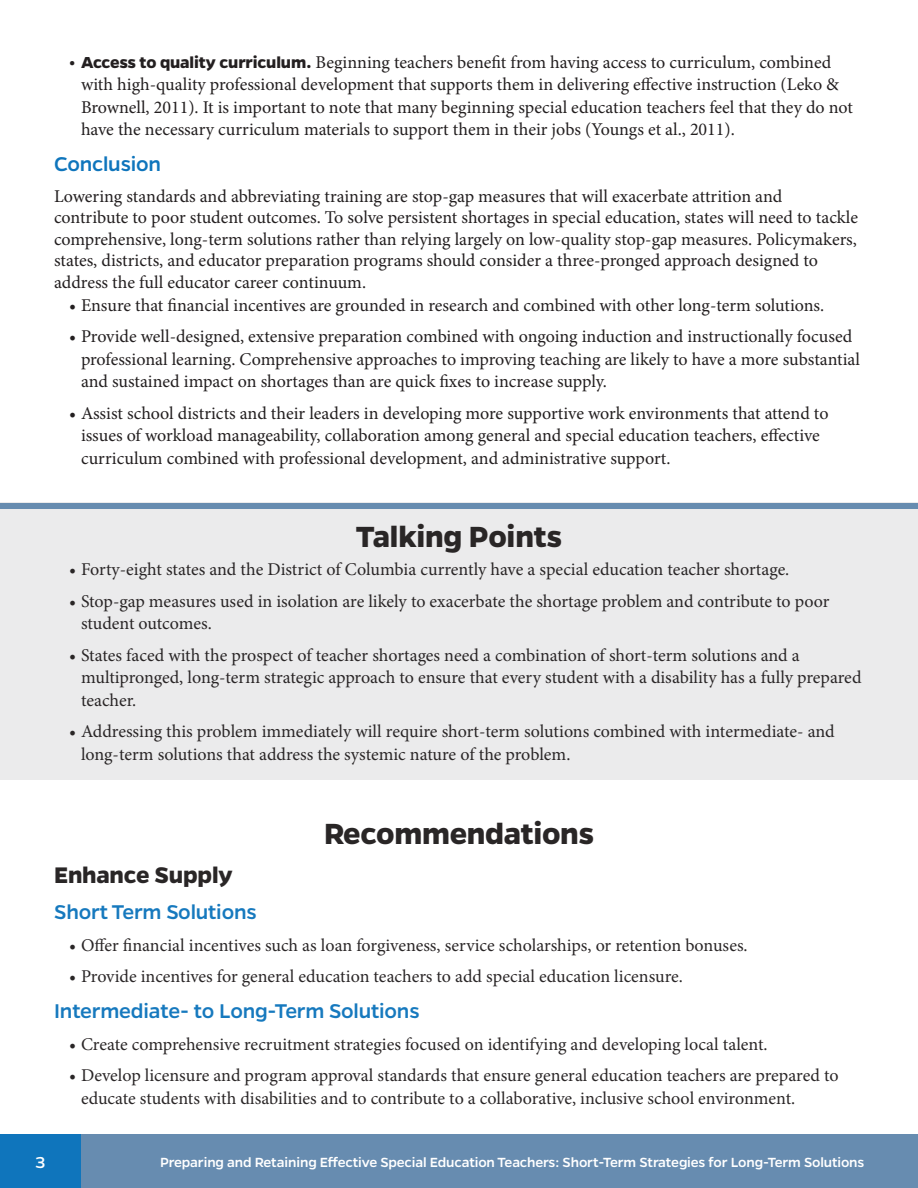
<style>
.page{position:relative;width:918px;height:1188px;background:#fff}
.page>*{position:absolute;margin:0;border:0;box-sizing:border-box;transform-origin:0 0}
.t1{font:700 33px "Gentona";letter-spacing:-.01em;color:#231f20}
.t2{font:700 25.5px "Gentona";letter-spacing:-.01em;color:#231f20}
.H2_Header{font:500 22.5px "Gentona";letter-spacing:-.01em;color:#0f75bc}
.t3{font:18px/22.5px "Minion Pro";letter-spacing:-.005em;color:#231f20}
.t4{font:500 18px "Gentona";color:#fff}
.t5{font:500 15px "Gentona";letter-spacing:-.01em;color:#fff}
.s1{font-family:"Gentona";font-weight:700}
</style>
<div class="page">
<div style="left:81px;top:1134px;width:837px;height:54px;background:#678cb0"></div>
<div style="left:0;top:1134px;width:81px;height:54px;background:#0f75bc"></div>
<div style="left:0;top:503px;width:918px;height:277px;background:#ebebec"></div>
<div style="left:0;top:503px;width:918px;height:6px;background:#678cb0"></div>
<p class="t3" style="left:81px;top:51px;width:774px;text-indent:-12px"><span class="s1">• Access to quality curriculum.</span> Beginning teachers benefit from having access to curriculum, combined with high-quality professional development that supports them in delivering effective instruction (Leko &amp; Brownell, 2011). It is important to note that many beginning special education teachers feel that they do not have the necessary curriculum materials to support them in their jobs (Youngs et al., 2011).</p>
<p class="H2_Header" style="left:54px;top:151px;width:109px">Conclusion</p>
<p class="t3" style="left:54px;top:185px;width:806px;line-height:21.6px">Lowering standards and abbreviating training are stop-gap measures that will exacerbate attrition and contribute to poor student outcomes. To solve persistent shortages in special education, states will need to tackle comprehensive, long-term solutions rather than relying largely on low-quality stop-gap measures. Policymakers, states, districts, and educator preparation programs should consider a three-pronged approach designed to address the full educator career continuum.</p>
<p class="t3" style="left:69px;top:294px;width:757px">• Ensure that financial incentives are grounded in research and combined with other long-term solutions.</p>
<p class="t3" style="left:81px;top:325px;width:781px;text-indent:-12px">• Provide well-designed, extensive preparation combined with ongoing induction and instructionally focused professional learning. Comprehensive approaches to improving teaching are likely to have a more substantial and sustained impact on shortages than are quick fixes to increase supply.</p>
<p class="t3" style="left:81px;top:402px;width:749px;text-indent:-12px">• Assist school districts and their leaders in developing more supportive work environments that attend to issues of workload manageability, collaboration among general and special education teachers, effective curriculum combined with professional development, and administrative support.</p>
<h1 class="t1" style="left:356px;top:517px;width:208px">Talking Points</h1>
<p class="t3" style="left:69px;top:558px;width:722px">• Forty-eight states and the District of Columbia currently have a special education teacher shortage.</p>
<p class="t3" style="left:81px;top:590px;width:750px;text-indent:-12px">• Stop-gap measures used in isolation are likely to exacerbate the shortage problem and contribute to poor student outcomes.</p>
<p class="t3" style="left:81px;top:644px;width:782px;text-indent:-12px">• States faced with the prospect of teacher shortages need a combination of short-term solutions and a multipronged, long-term strategic approach to ensure that every student with a disability has a fully prepared teacher.</p>
<p class="t3" style="left:81px;top:720px;width:755px;text-indent:-12px">• Addressing this problem immediately will require short-term solutions combined with intermediate- and long-term solutions that address the systemic nature of the problem.</p>
<h1 class="t1" style="left:324px;top:814px;width:272px">Recommendations</h1>
<h2 class="t2" style="left:54px;top:861px;width:180px">Enhance Supply</h2>
<p class="H2_Header" style="left:54px;top:900px;width:204px">Short Term Solutions</p>
<p class="t3" style="left:69px;top:934px;width:680px">• Offer financial incentives such as loan forgiveness, service scholarships, or retention bonuses.</p>
<p class="t3" style="left:69px;top:965px;width:615px">• Provide incentives for general education teachers to add special education licensure.</p>
<p class="H2_Header" style="left:54px;top:999px;width:367px">Intermediate- to Long-Term Solutions</p>
<p class="t3" style="left:69px;top:1033px;width:700px">• Create comprehensive recruitment strategies focused on identifying and developing local talent.</p>
<p class="t3" style="left:81px;top:1064px;width:759px;text-indent:-12px">• Develop licensure and program approval standards that ensure general education teachers are prepared to educate students with disabilities and to contribute to a collaborative, inclusive school environment.</p>
<p class="t4" style="left:36px;top:1152px;width:11px">3</p>
<p class="t5" style="left:160px;top:1153px;width:706px">Preparing and Retaining Effective Special Education Teachers: Short-Term Strategies for Long-Term Solutions</p>
</div>
